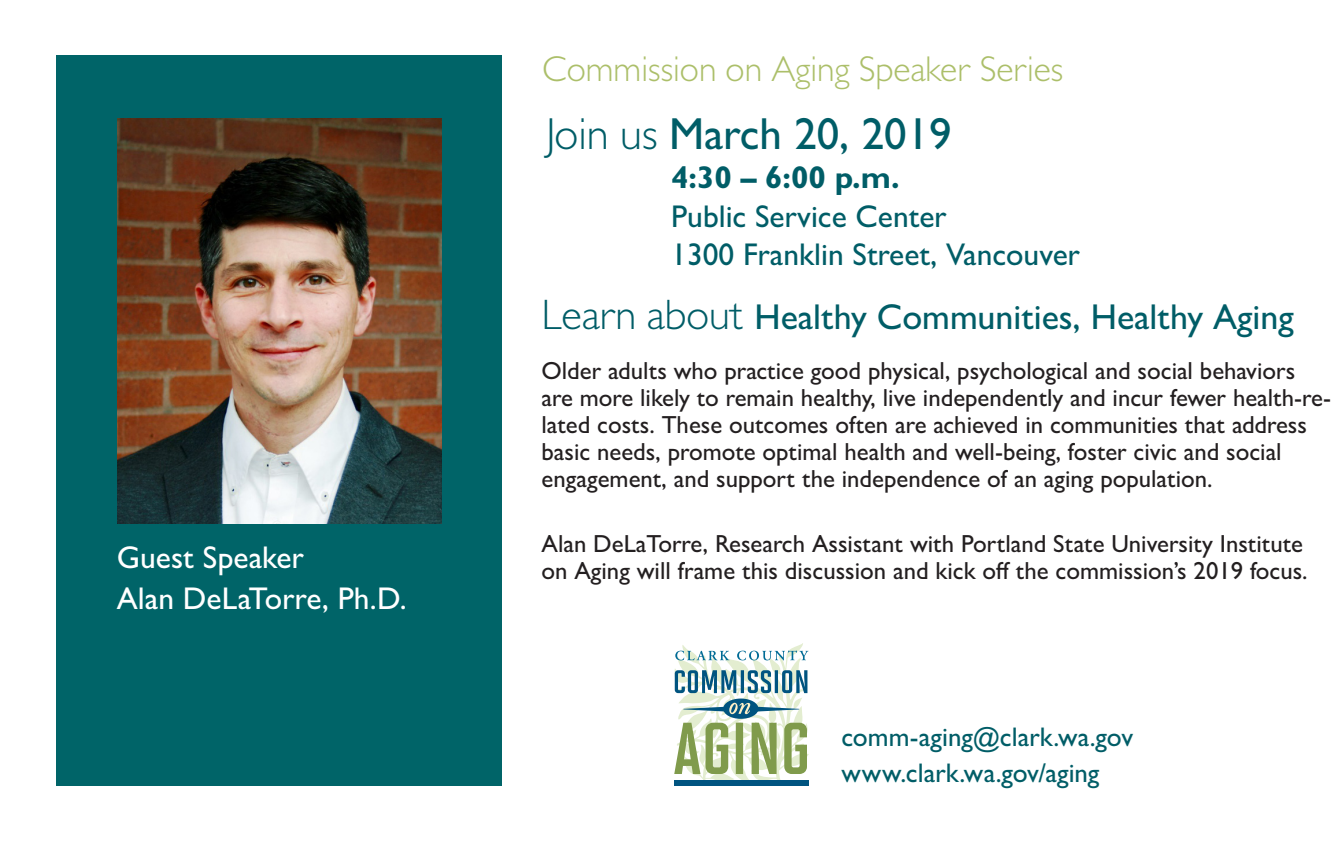
<style>
.page{position:relative;width:1340px;height:857px;background:#fff}
.page>*{position:absolute;margin:0;border:0;box-sizing:border-box;transform-origin:0 0}
.t1{font:500 45px "Gill Sans MT Std";color:#005d67}
.t2{font:500 36px "Gill Sans MT Std";color:#005d67}
.t3{font:300 36px "Gill Sans MT Std";color:#acbf6a}
.t4{font:500 31.5px "Gill Sans MT Std";color:#005d67}
.t5{font:500 31.5px "Gill Sans MT Std";letter-spacing:.005em;color:#fff}
.t6{font:700 31.5px "Gill Sans MT Std";color:#005d67}
.t7{font:500 27px "Gill Sans MT Std";color:#005d67}
.t8{font:500 24.75px/27px "Gill Sans MT Std";color:#231f20}
.s1{font-weight:300}
.s2{font-weight:300;font-size:42.75px}
</style>
<div class="page">
<div style="left:56px;top:55px;width:446px;height:730px;background:#006468"></div>
<div style="left:674px;top:780px;width:134px;height:5px;background:#005480"></div>
<svg style="left:674px;top:643px;width:135px;height:140px"></svg>
<img style="left:118px;top:119px;width:323px;height:404px">
<p class="t5" style="left:117px;top:539px;width:189px">Guest Speaker</p>
<p class="t5" style="left:117px;top:579px;width:291px">Alan DeLaTorre, Ph.D.</p>
<p class="t3" style="left:542px;top:47px;width:522px">Commission on Aging Speaker Series</p>
<p class="t1" style="left:546px;top:107px;width:407px"><span class="s1">Join us</span> March 20, 2019</p>
<p class="t6" style="left:671px;top:158px;width:230px">4:30 – 6:00 p.m.</p>
<p class="t4" style="left:671px;top:197px;width:277px">Public Service Center</p>
<p class="t4" style="left:671px;top:236px;width:410px">1300 Franklin Street, Vancouver</p>
<p class="t2" style="left:541px;top:295px;width:754px"><span class="s2">Learn about</span> Healthy Communities, Healthy Aging</p>
<p class="t8" style="left:541px;top:356px;width:791px">Older adults who practice good physical, psychological and social behaviors are more likely to remain healthy, live independently and incur fewer health-re&shy;lated costs. These outcomes often are achieved in communities that address basic needs, promote optimal health and well-being, foster civic and social engagement, and support the independence of an aging population.</p>
<p class="t8" style="left:541px;top:530px;width:767px">Alan DeLaTorre, Research Assistant with Portland State University Institute on Aging will frame this discussion and kick off the commission’s 2019 focus.</p>
<p class="t7" style="left:841px;top:721px;width:293px">comm-aging@clark.wa.gov</p>
<p class="t7" style="left:841px;top:757px;width:260px">www.clark.wa.gov/aging</p>
</div>
